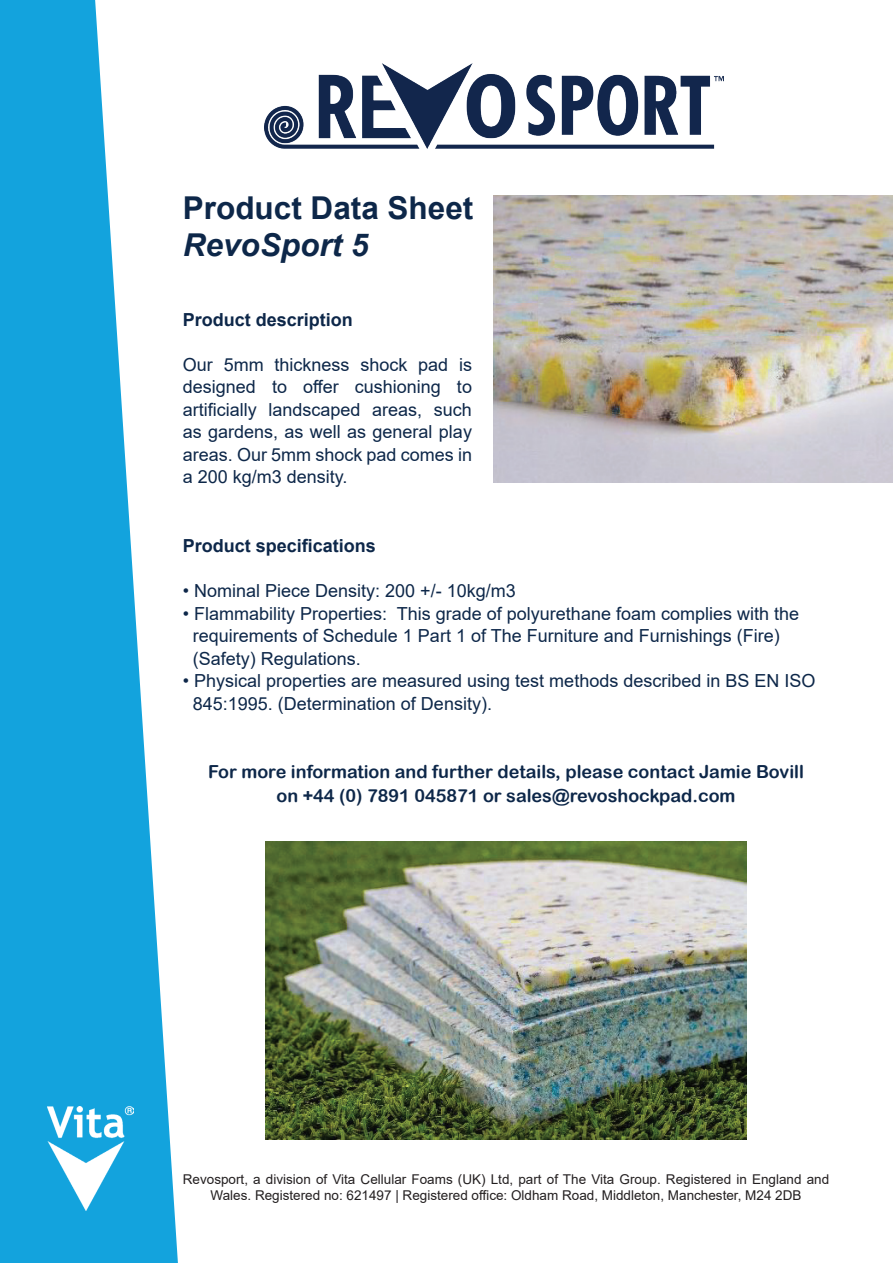
<style>
.page{position:relative;width:893px;height:1263px;background:#fff}
.page>*{position:absolute;margin:0;border:0;box-sizing:border-box;transform-origin:0 0}
.t1{font:700 31.5px "Arial";color:#0d2749}
.t2{font:italic 700 31.5px "Arial";color:#0d2749}
.t3{font:18px/22.5px "Arial";color:#0d2749;text-align:justify}
.t4{font:18px "Arial Rounded MT Bold";color:#0d2749}
.t5{font:700 18px "Arial";color:#0d2749}
.t6{font:13.5px/16.2px "Arial";color:#231f20;text-align:center}
</style>
<div class="page">
<svg style="left:0;top:0;width:178px;height:1263px;fill:#13a3dd"></svg>
<img style="left:48px;top:1106px;width:86px;height:104px">
<img style="left:264px;top:64px;width:459px;height:85px">
<img style="left:494px;top:196px;width:399px;height:287px">
<img style="left:266px;top:841px;width:480px;height:298px">
<p class="t1" style="left:183px;top:185px;width:292px">Product Data Sheet</p>
<p class="t2" style="left:183px;top:224px;width:187px">RevoSport 5</p>
<p class="t5" style="left:183px;top:307px;width:172px">Product description</p>
<p class="t3" style="left:183px;top:353px;width:291px">Our 5mm thickness shock pad is designed to offer cushioning to artificially landscaped areas, such as gardens, as well as general play areas. Our 5mm shock pad comes in a 200 kg/m3 density.</p>
<p class="t5" style="left:183px;top:533px;width:195px">Product specifications</p>
<p class="t3" style="left:183px;top:580px;width:334px">• Nominal Piece Density: 200 +/- 10kg/m3</p>
<p class="t3" style="left:183px;top:602px;width:618px">• Flammability Properties: This grade of polyurethane foam complies with the</p>
<p class="t3" style="left:193px;top:625px;width:588px">requirements of Schedule 1 Part 1 of The Furniture and Furnishings (Fire)</p>
<p class="t3" style="left:193px;top:647px;width:170px">(Safety) Regulations.</p>
<p class="t3" style="left:183px;top:670px;width:634px">• Physical properties are measured using test methods described in BS EN ISO</p>
<p class="t3" style="left:193px;top:692px;width:301px">845:1995. (Determination of Density).</p>
<p class="t4" style="left:208px;top:761px;width:597px">For more information and further details, please contact Jamie Bovill</p>
<p class="t4" style="left:276px;top:785px;width:460px">on +44 (0) 7891 045871 or sales@revoshockpad.com</p>
<p class="t6" style="left:183px;top:1170px;width:648px">Revosport, a division of Vita Cellular Foams (UK) Ltd, part of The Vita Group. Registered in England and<br>Wales. Registered no: 621497 | Registered office: Oldham Road, Middleton, Manchester, M24 2DB</p>
</div>
